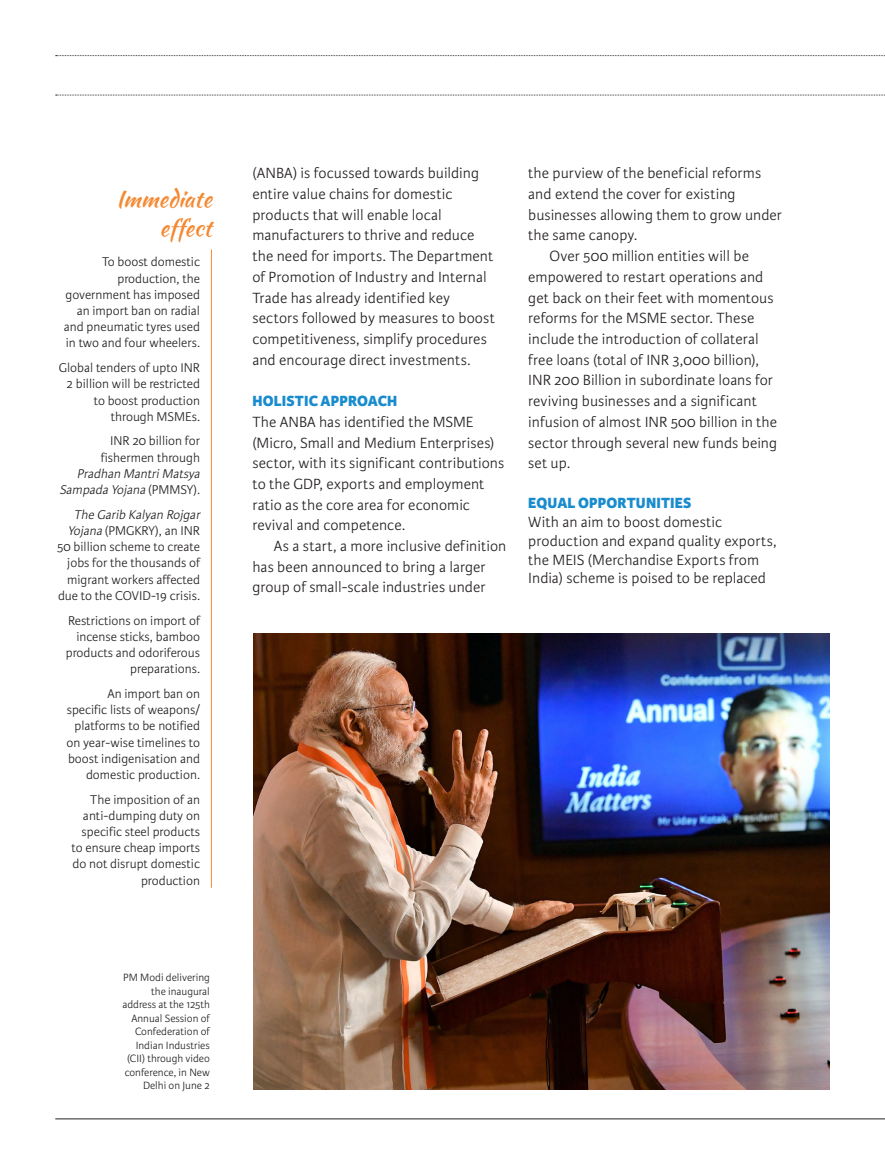
<style>
.page{position:relative;width:885px;height:1174px;background:#fff}
.page>*{position:absolute;margin:0;border:0;box-sizing:border-box;transform-origin:0 0}
.t1{font:23.25px/28.7px "Kaushan Script";color:#f58932;text-align:right}
.t2{font:300 15.75px/20.7px "Karmina Sans";letter-spacing:.005em;color:#231f20}
.t3{font:800 15.75px "Karmina Sans";letter-spacing:.01em;color:#198ccd}
.t4{font:300 13.5px/16.2px "Karmina Sans";color:#231f20;text-align:right}
.t5{font:300 11.25px/13.5px "Karmina Sans";color:#231f20;text-align:right}
.s1{font-style:italic}
</style>
<div class="page">
<svg style="left:56px;top:95px;width:829px;height:1px"></svg>
<svg style="left:56px;top:55px;width:829px;height:1px"></svg>
<hr style="left:55px;top:1118px;width:829px;height:1px;background:#231f20">
<hr style="left:211px;top:249px;width:1px;height:638px;background:#f58932">
<img style="left:253px;top:634px;width:576px;height:455px">
<p class="t1" style="left:116px;top:185px;width:97px">Immediate effect</p>
<p class="t4" style="left:64px;top:254px;width:137px">To boost domestic production, the government has imposed an import ban on radial and pneumatic tyres used in two and four wheelers.</p>
<p class="t4" style="left:59px;top:360px;width:143px">Global tenders of upto INR<br>2 billion will be restricted to boost production through MSMEs.</p>
<p class="t4" style="left:59px;top:433px;width:145px">INR 20 billion for fishermen through<br><span class="s1">Pradhan MantriMatsya<br>Sampada Yojana</span> ( P M M SY) .</p>
<p class="t4" style="left:57px;top:506px;width:147px"><span class="s1">The Garib Kalyan Rojgar<br>Yojana</span> (PMGKRY), an INR<br>50 billion scheme to create jobs for the thousands of migrant workers affected due to the COVID-19 crisis.</p>
<p class="t4" style="left:66px;top:612px;width:136px">Restrictions on import of incense sticks, bamboo products and odoriferous preparations.</p>
<p class="t4" style="left:66px;top:685px;width:135px">An import ban on specific lists of weapons/ platforms to be notified on year-wise timelines to boost indigenisation and domestic production.</p>
<p class="t4" style="left:72px;top:791px;width:130px">The imposition of an anti-dumping duty on specific steel products to ensure cheap imports do not disrupt domestic production</p>
<p class="t5" style="left:122px;top:971px;width:89px">PM Modi delivering the inaugural address at the 125th<br>Annual Session of<br>Confederation of<br>Indian Industries (CII) through video conference, in New<br>Delhi on June 2</p>
<p class="t2" style="left:252px;top:163px;width:244px">(ANBA) is focussed towards building entire value chains for domestic products that will enable local manufacturers to thrive and reduce the need for imports. The Department of Promotion of Industry and Internal Trade has already identified key sectors followed by measures to boost competitiveness, simplify procedures and encourage direct investments.</p>
<p class="t3" style="left:252px;top:392px;width:146px">HOLISTIC APPROACH</p>
<p class="t2" style="left:252px;top:412px;width:253px">The ANBA has identified the MSME (Micro, Small and Medium Enterprises) sector, with its significant contributions to the GDP, exports and employment ratio as the core area for economic revival and competence.</p>
<p class="t2" style="left:252px;top:536px;width:255px;text-indent:21px">As a start, a more inclusive definition has been announced to bring a larger group of small-scale industries under</p>
<p class="t2" style="left:528px;top:163px;width:255px">the purview of the beneficial reforms and extend the cover for existing businesses allowing them to grow under the same canopy.</p>
<p class="t2" style="left:528px;top:246px;width:250px;text-indent:21px">Over 500 million entities will be empowered to restart operations and get back on their feet with momentous reforms for the MSME sector. These include the introduction of collateral free loans (total of INR 3,000 billion), INR 200 Billion in subordinate loans for reviving businesses and a significant infusion of almost INR 500 billion in the sector through several new funds being set up.</p>
<p class="t3" style="left:528px;top:493px;width:165px">EQUAL OPPORTUNITIES</p>
<p class="t2" style="left:528px;top:512px;width:250px;line-height:18.9px">With an aim to boost domestic production and expand quality exports, the MEIS (Merchandise Exports from India) scheme is poised to be replaced</p>
</div>
